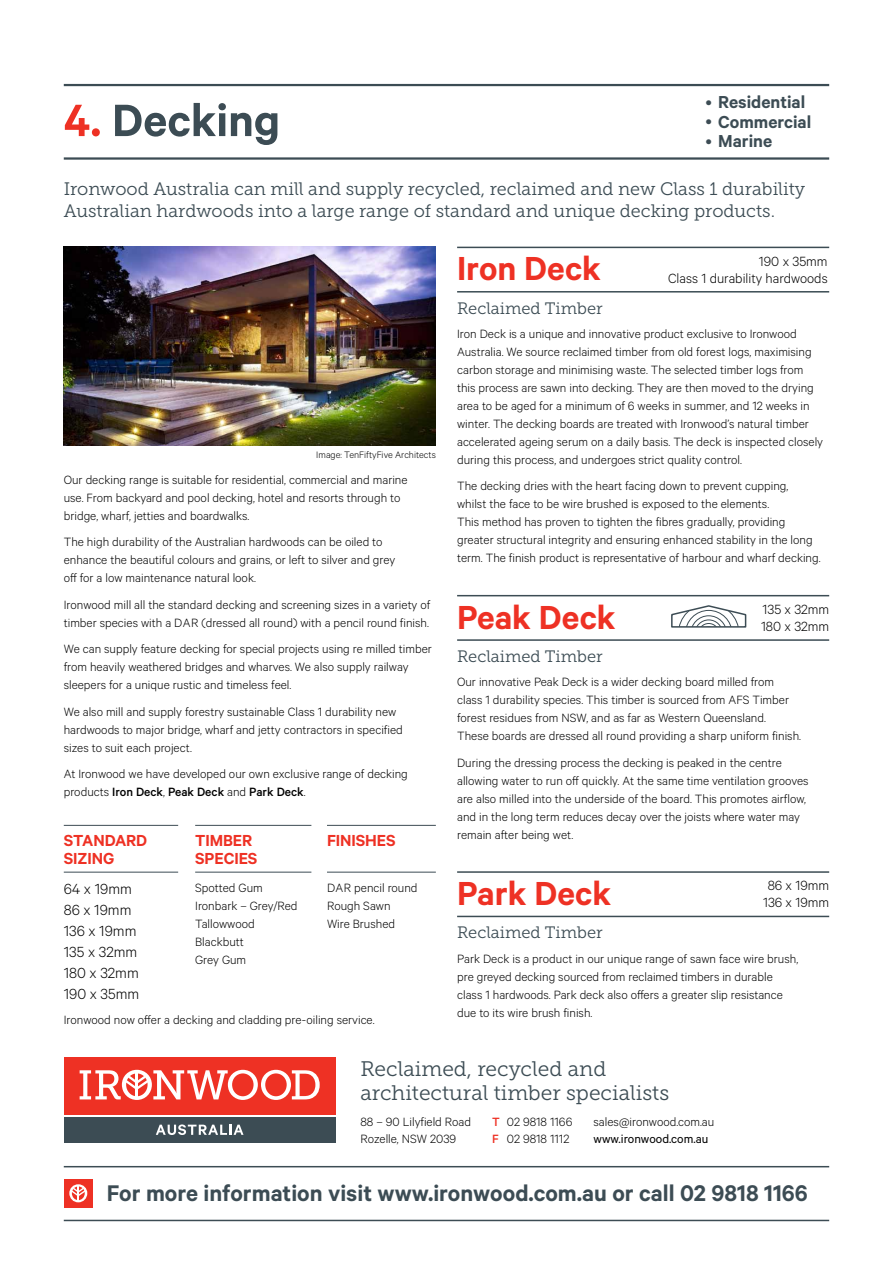
<style>
.page{position:relative;width:893px;height:1263px;background:#fff}
.page>*{position:absolute;margin:0;border:0;box-sizing:border-box;transform-origin:0 0}
.t1{font:600 51px "Calibre";color:#3c4c54}
.t2{font:600 37.5px "Calibre";color:#ee3124}
.t3{font:600 25.5px "Calibre";color:#3c4c54}
.t4{font:21px/24px "Museo Slab 300";color:#3c4c54}
.t5{font:600 19.5px "Calibre";color:#3c4c54}
.t6{font:18px/22.5px "Museo Slab 300";color:#3c4c54}
.t7{font:600 18px/18px "Calibre";letter-spacing:-.005em;color:#ee3124}
.t8{font:300 16.5px/21px "Calibre";color:#000}
.t9{font:16.5px "Museo Slab 300";color:#3c4c54}
.t10{font:300 15px/16.5px "Calibre";color:#000}
.t11{font:300 13.5px/18px "Calibre";color:#000}
.t12{font:13.5px "Calibre";color:#000}
.t13{font:300 10.5px "Calibre";color:#000}
.s1{font-size:16.2px}
.s2{color:#ee3124}
.s3{font-weight:500}
.s4{font-weight:500;color:#ee3124}
</style>
<div class="page">
<div style="left:64px;top:1179px;width:29px;height:29px;background:#ee3124"></div>
<svg style="left:69px;top:1184px;width:18px;height:18px"></svg>
<hr style="left:64px;top:1166px;width:765px;height:1px;background:#3c4c54">
<hr style="left:64px;top:1220px;width:765px;height:1px;background:#3c4c54">
<hr style="left:64px;top:84px;width:765px;height:2px;background:#3c4c54">
<hr style="left:64px;top:157px;width:765px;height:3px;background:#3c4c54">
<hr style="left:457px;top:247px;width:372px;height:1px;background:#3c4c54">
<hr style="left:457px;top:291px;width:372px;height:2px;background:#3c4c54">
<img style="left:64px;top:247px;width:372px;height:198px">
<svg style="left:671px;top:605px;width:76px;height:23px"></svg>
<hr style="left:457px;top:595px;width:372px;height:1px;background:#3c4c54">
<hr style="left:457px;top:871px;width:372px;height:2px;background:#3c4c54">
<hr style="left:457px;top:639px;width:372px;height:2px;background:#3c4c54">
<hr style="left:457px;top:916px;width:372px;height:1px;background:#3c4c54">
<div style="left:64px;top:1117px;width:272px;height:26px;background:#3c4c54"></div>
<div style="left:64px;top:1056px;width:272px;height:58px;background:#ee3124"></div>
<svg style="left:156px;top:1124px;width:87px;height:11px"></svg>
<svg style="left:80px;top:1070px;width:240px;height:30px"></svg>
<hr style="left:64px;top:825px;width:114px;height:1px;background:#3c4c54">
<hr style="left:195px;top:825px;width:116px;height:1px;background:#3c4c54">
<hr style="left:327px;top:825px;width:109px;height:1px;background:#3c4c54">
<hr style="left:64px;top:872px;width:114px;height:1px;background:#3c4c54">
<hr style="left:195px;top:872px;width:116px;height:1px;background:#3c4c54">
<hr style="left:327px;top:872px;width:109px;height:1px;background:#3c4c54">
<h3 class="t5" style="left:706px;top:90px;width:101px"><span class="s1">•</span> Residential</h3>
<h3 class="t5" style="left:706px;top:110px;width:107px"><span class="s1">•</span> Commercial</h3>
<h3 class="t5" style="left:706px;top:130px;width:68px"><span class="s1">•</span> Marine</h3>
<h1 class="t1" style="left:64px;top:90px;width:218px"><span class="s2">4.</span> Decking</h1>
<h3 class="t6" style="left:64px;top:178px;width:743px">Ironwood Australia can mill and supply recycled, reclaimed and new Class 1 durability<br>Australian hardwoods into a large range of standard and unique decking products.</h3>
<p class="t13" style="left:316px;top:449px;width:121px">Image: TenFiftyFive Architects</p>
<p class="t11" style="left:64px;top:470px;width:345px">Our decking range is suitable for residential, commercial and marine use. From backyard and pool decking, hotel and resorts through to bridge, wharf, jetties and boardwalks.</p>
<p class="t11" style="left:64px;top:533px;width:333px">The high durability of the Australian hardwoods can be oiled to enhance the beautiful colours and grains, or left to silver and grey off for a low maintenance natural look.</p>
<p class="t11" style="left:64px;top:595px;width:368px">Ironwood mill all the standard decking and screening sizes in a variety of timber species with a DAR (dressed all round) with a pencil round finish.</p>
<p class="t11" style="left:64px;top:640px;width:370px">We can supply feature decking for special projects using re milled timber from heavily weathered bridges and wharves. We also supply railway sleepers for a unique rustic and timeless feel.</p>
<p class="t11" style="left:64px;top:702px;width:341px">We also mill and supply forestry sustainable Class 1 durability new hardwoods to major bridge, wharf and jetty contractors in specified sizes to suit each project.</p>
<p class="t11" style="left:64px;top:765px;width:346px">At Ironwood we have developed our own exclusive range of decking products <span class="s3">Iron Deck</span>, <span class="s3">Peak Deck</span> and <span class="s3">Park Deck</span>.</p>
<h3 class="t7" style="left:64px;top:830px;width:52px">Standard sizING</h3>
<h3 class="t7" style="left:195px;top:830px;width:64px">TIMBER<br>SPECIES</h3>
<h3 class="t7" style="left:327px;top:830px;width:70px">FINISHES</h3>
<p class="t8" style="left:64px;top:877px;width:77px">64 x 19mm<br>86 x 19mm<br>136 x 19mm<br>135 x 32mm<br>180 x 32mm<br>190 x 35mm</p>
<p class="t11" style="left:195px;top:878px;width:104px">Spotted Gum<br>Ironbark – Grey/Red<br>Tallowwood<br>Blackbutt<br>Grey Gum</p>
<p class="t11" style="left:327px;top:878px;width:92px">DAR pencil round<br>Rough Sawn<br>Wire Brushed</p>
<p class="t11" style="left:64px;top:1010px;width:312px">Ironwood now offer a decking and cladding pre-oiling service.</p>
<h2 class="t2" style="left:457px;top:246px;width:145px">Iron Deck</h2>
<p class="t9" style="left:457px;top:299px;width:147px">Reclaimed Timber</p>
<p class="t11" style="left:457px;top:324px;width:367px">Iron Deck is a unique and innovative product exclusive to Ironwood Australia. We source reclaimed timber from old forest logs, maximising carbon storage and minimising waste. The selected timber logs from this process are sawn into decking. They are then moved to the drying area to be aged for a minimum of 6 weeks in summer, and 12 weeks in winter. The decking boards are treated with Ironwood’s natural timber accelerated ageing serum on a daily basis. The deck is inspected closely during this process, and undergoes strict quality control.</p>
<p class="t11" style="left:457px;top:477px;width:365px">The decking dries with the heart facing down to prevent cupping, whilst the face to be wire brushed is exposed to the elements.<br>This method has proven to tighten the fibres gradually, providing greater structural integrity and ensuring enhanced stability in the long term. The finish product is representative of harbour and wharf decking.</p>
<p class="t10" style="left:668px;top:253px;width:161px;text-align:right">190 x 35mm<br>Class 1 durability hardwoods</p>
<h2 class="t2" style="left:457px;top:595px;width:160px">Peak Deck</h2>
<p class="t9" style="left:457px;top:647px;width:147px">Reclaimed Timber</p>
<p class="t11" style="left:457px;top:672px;width:345px">Our innovative Peak Deck is a wider decking board milled from class 1 durability species. This timber is sourced from AFS Timber forest residues from NSW, and as far as Western Queensland.<br>These boards are dressed all round providing a sharp uniform finish.</p>
<p class="t11" style="left:457px;top:753px;width:353px">During the dressing process the decking is peaked in the centre allowing water to run off quickly. At the same time ventilation grooves are also milled into the underside of the board. This promotes airflow, and in the long term reduces decay over the joists where water may remain after being wet.</p>
<p class="t10" style="left:761px;top:600px;width:70px">135 x 32mm<br>180 x 32mm</p>
<h2 class="t2" style="left:457px;top:871px;width:156px">Park Deck</h2>
<p class="t9" style="left:457px;top:923px;width:147px">Reclaimed Timber</p>
<p class="t11" style="left:457px;top:949px;width:343px">Park Deck is a product in our unique range of sawn face wire brush, pre greyed decking sourced from reclaimed timbers in durable class 1 hardwoods. Park deck also offers a greater slip resistance due to its wire brush finish.</p>
<p class="t10" style="left:763px;top:877px;width:68px;text-align:center">86 x 19mm<br>136 x 19mm</p>
<h3 class="t4" style="left:360px;top:1057px;width:310px">Reclaimed, recycled and architectural timber specialists</h3>
<p class="t11" style="left:360px;top:1113px;width:112px;line-height:16.5px">88 – 90 Lilyfield Road<br>Rozelle, NSW 2039</p>
<p class="t11" style="left:492px;top:1113px;width:82px;line-height:16.5px"><span class="s4">T</span> 02 9818 1166<br><span class="s4">F</span> 02 9818 1112</p>
<p class="t11" style="left:593px;top:1112px;width:122px">sales@ironwood.com.au</p>
<p class="t12" style="left:593px;top:1130px;width:116px">www.ironwood.com.au</p>
<h3 class="t3" style="left:107px;top:1177px;width:702px">For more information visit www.ironwood.com.au or call 02 9818 1166</h3>
</div>
